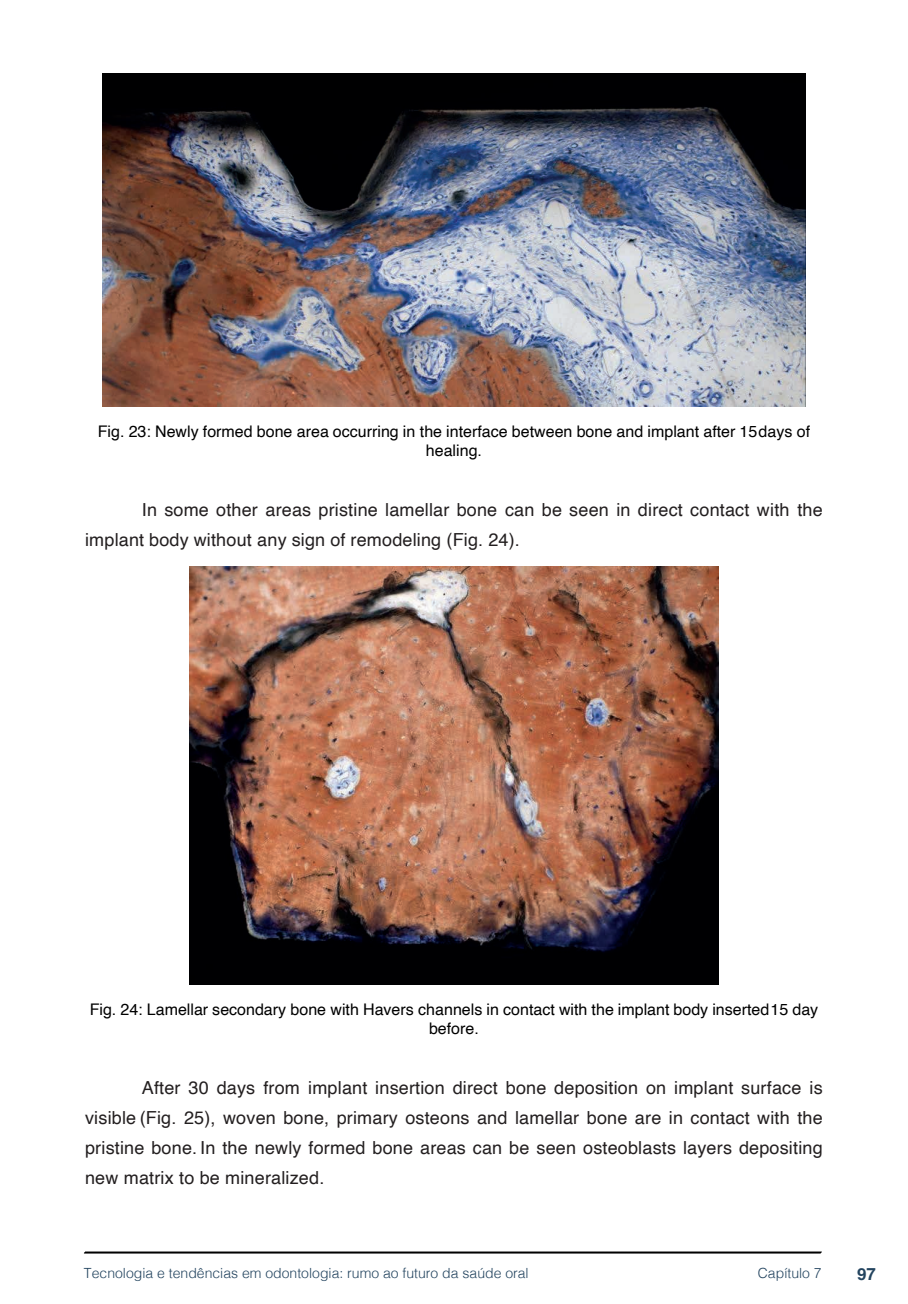
<style>
.page{position:relative;width:908px;height:1304px;background:#fff}
.page>*{position:absolute;margin:0;border:0;box-sizing:border-box;transform-origin:0 0}
.t1{font:18px/30px "Helvetica";letter-spacing:.01em;color:#231f20}
.t2{font:700 16.8px "Helvetica";color:#23445f}
.t3{font:16px/19.2px "Helvetica";color:#000;text-align:center}
.t4{font:300 14px "Helvetica";color:#23445f}
</style>
<div class="page">
<svg style="left:84px;top:1251px;width:737px;height:3px;background:#515151"></svg>
<img style="left:103px;top:74px;width:701px;height:332px">
<img style="left:189px;top:566px;width:529px;height:419px">
<p class="t3" style="left:98px;top:422px;width:713px">Fig. 23: Newly formed bone area occurring in the interface between bone and implant after 15 days of healing.</p>
<p class="t1" style="left:85px;top:495px;width:738px;text-indent:57px">In some other areas pristine lamellar bone can be seen in direct contact with the implant body without any sign of remodeling (Fig. 24).</p>
<p class="t3" style="left:90px;top:1000px;width:729px">Fig. 24: Lamellar secondary bone with Havers channels in contact with the implant body inserted 15 day before.</p>
<p class="t1" style="left:85px;top:1074px;width:738px;text-align:justify;text-indent:57px">After 30 days from implant insertion direct bone deposition on implant surface is visible (Fig. 25), woven bone, primary osteons and lamellar bone are in contact with the pristine bone. In the newly formed bone areas can be seen osteoblasts layers depositing new matrix to be mineralized.</p>
<p class="t4" style="left:84px;top:1261px;width:446px">Tecnologia e tendências em odontologia: rumo ao futuro da saúde oral</p>
<p class="t4" style="left:757px;top:1261px;width:65px">Capítulo 7</p>
<p class="t2" style="left:856px;top:1264px;width:20px">97</p>
</div>
